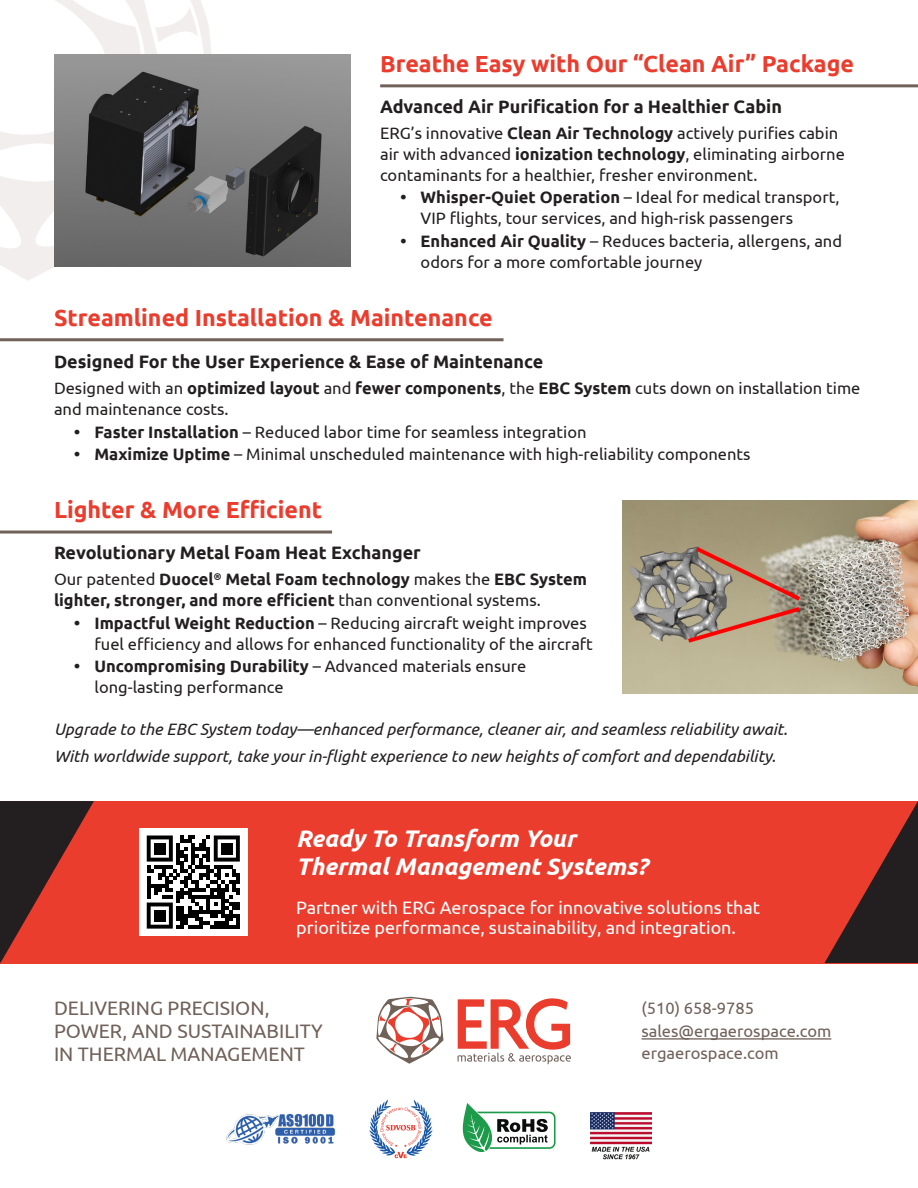
<style>
.page{position:relative;width:918px;height:1188px;background:#fff}
.page>*{position:absolute;margin:0;border:0;box-sizing:border-box;transform-origin:0 0}
.t1{font:italic 700 24px/28.8px "Ubuntu";color:#fff}
.t2{font:700 23.25px "Ubuntu";color:#ea3d2e}
.t3{font:19.5px/23.4px "Ubuntu";color:#706159}
.t4{font:700 18px "Ubuntu";color:#231f20}
.t5{font:18px/19.5px "Ubuntu";color:#fff}
.t6{font:16.5px/21px "Ubuntu";color:#231f20}
.t7{font:italic 16.5px "Ubuntu";color:#231f20}
.t8{font:700 16.5px/21px "Ubuntu";color:#231f20}
.t9{font:16.5px "Ubuntu";color:#706159}
.s1{font-weight:700}
.s2{font-weight:400}
</style>
<div class="page">
<svg style="left:0;top:0;width:212px;height:281px"></svg>
<svg style="left:0;top:0;width:141px;height:162px"></svg>
<svg style="left:155px;top:7px;width:43px;height:35px"></svg>
<div style="left:0;top:801px;width:918px;height:162px;background:#ea3d2e"></div>
<div style="left:139px;top:828px;width:108px;height:108px;background:#fff"></div>
<svg style="left:147px;top:836px;width:93px;height:93px"></svg>
<div style="left:154px;top:843px;width:11px;height:11px;background:#000"></div>
<div style="left:221px;top:843px;width:11px;height:11px;background:#000"></div>
<div style="left:154px;top:910px;width:11px;height:11px;background:#000"></div>
<img style="left:623px;top:500px;width:295px;height:193px">
<hr style="left:0;top:531px;width:332px;height:3px;background:#706159">
<hr style="left:0;top:338px;width:504px;height:3px;background:#706159">
<svg style="left:0;top:801px;width:94px;height:162px"></svg>
<svg style="left:824px;top:801px;width:94px;height:162px"></svg>
<svg style="left:376px;top:997px;width:68px;height:67px"></svg>
<svg style="left:457px;top:998px;width:114px;height:66px"></svg>
<hr style="left:642px;top:1038px;width:189px;height:2px;background:#706159">
<img style="left:590px;top:1113px;width:62px;height:47px">
<img style="left:226px;top:1113px;width:110px;height:32px">
<svg style="left:369px;top:1099px;width:64px;height:59px"></svg>
<svg style="left:463px;top:1103px;width:93px;height:49px"></svg>
<img style="left:54px;top:54px;width:297px;height:213px">
<hr style="left:380px;top:84px;width:538px;height:3px;background:#706159">
<p class="t2" style="left:380px;top:50px;width:476px">Breathe Easy with Our “Clean Air” Package</p>
<p class="t4" style="left:380px;top:95px;width:403px">Advanced Air Purification for a Healthier Cabin</p>
<p class="t6" style="left:380px;top:122px;width:466px">ERG’s innovative <span class="s1">Clean Air Technology</span> actively purifies cabin air with advanced <span class="s1">ionization technology</span>, eliminating airborne contaminants for a healthier, fresher environment.</p>
<p class="t6" style="left:421px;top:187px;width:420px;text-indent:-20px"><span class="s1">• Whisper-Quiet Operation</span> – Ideal for medical transport,<br>VIP flights, tour services, and high-risk passengers</p>
<p class="t6" style="left:421px;top:230px;width:423px;text-indent:-20px"><span class="s1">• Enhanced Air Quality</span> – Reduces bacteria, allergens, and odors for a more comfortable journey</p>
<p class="t2" style="left:54px;top:304px;width:440px">Streamlined Installation &amp; Maintenance</p>
<p class="t4" style="left:54px;top:351px;width:491px">Designed For the User Experience &amp; Ease of Maintenance</p>
<p class="t6" style="left:54px;top:378px;width:808px">Designed with an <span class="s1">optimized layout</span> and <span class="s1">fewer components</span>, the <span class="s1">EBC System</span> cuts down on installation time and maintenance costs.</p>
<p class="t6" style="left:74px;top:421px;width:514px"><span class="s1">• Faster Installation</span> – Reduced labor time for seamless integration</p>
<p class="t6" style="left:74px;top:444px;width:678px"><span class="s1">• Maximize Uptime</span> – Minimal unscheduled maintenance with high-reliability components</p>
<p class="t2" style="left:54px;top:496px;width:270px">Lighter &amp; More Efficient</p>
<p class="t4" style="left:54px;top:542px;width:368px">Revolutionary Metal Foam Heat Exchanger</p>
<p class="t8" style="left:54px;top:569px;width:535px"><span class="s2">Our patented</span> Duocel<sup>®</sup> Metal Foam technology <span class="s2">makes the</span> EBC System lighter, stronger, and more efficient <span class="s2">than conventional systems.</span></p>
<p class="t6" style="left:94px;top:612px;width:500px;text-indent:-20px"><span class="s1">• Impactful Weight Reduction</span> – Reducing aircraft weight improves fuel efficiency and allows for enhanced functionality of the aircraft</p>
<p class="t6" style="left:94px;top:655px;width:434px;text-indent:-20px"><span class="s1">• Uncompromising Durability</span> – Advanced materials ensure long-lasting performance</p>
<p class="t7" style="left:54px;top:719px;width:735px">Upgrade to the EBC System today—enhanced performance, cleaner air, and seamless reliability await.</p>
<p class="t7" style="left:54px;top:746px;width:723px">With worldwide support, take your in-flight experience to new heights of comfort and dependability.</p>
<p class="t1" style="left:296px;top:823px;width:353px">Ready To Transform Your<br>Thermal Management Systems?</p>
<p class="t5" style="left:296px;top:898px;width:465px">Partner with ERG Aerospace for innovative solutions that prioritize performance, sustainability, and integration.</p>
<p class="t3" style="left:54px;top:995px;width:270px">DELIVERING PRECISION,<br>POWER, AND SUSTAINABILITY<br>IN THERMAL MANAGEMENT</p>
<p class="t9" style="left:642px;top:999px;width:114px">(510) 658-9785</p>
<p class="t9" style="left:642px;top:1021px;width:191px">sales@ergaerospace.com</p>
<p class="t9" style="left:642px;top:1044px;width:139px">ergaerospace.com</p>
</div>
